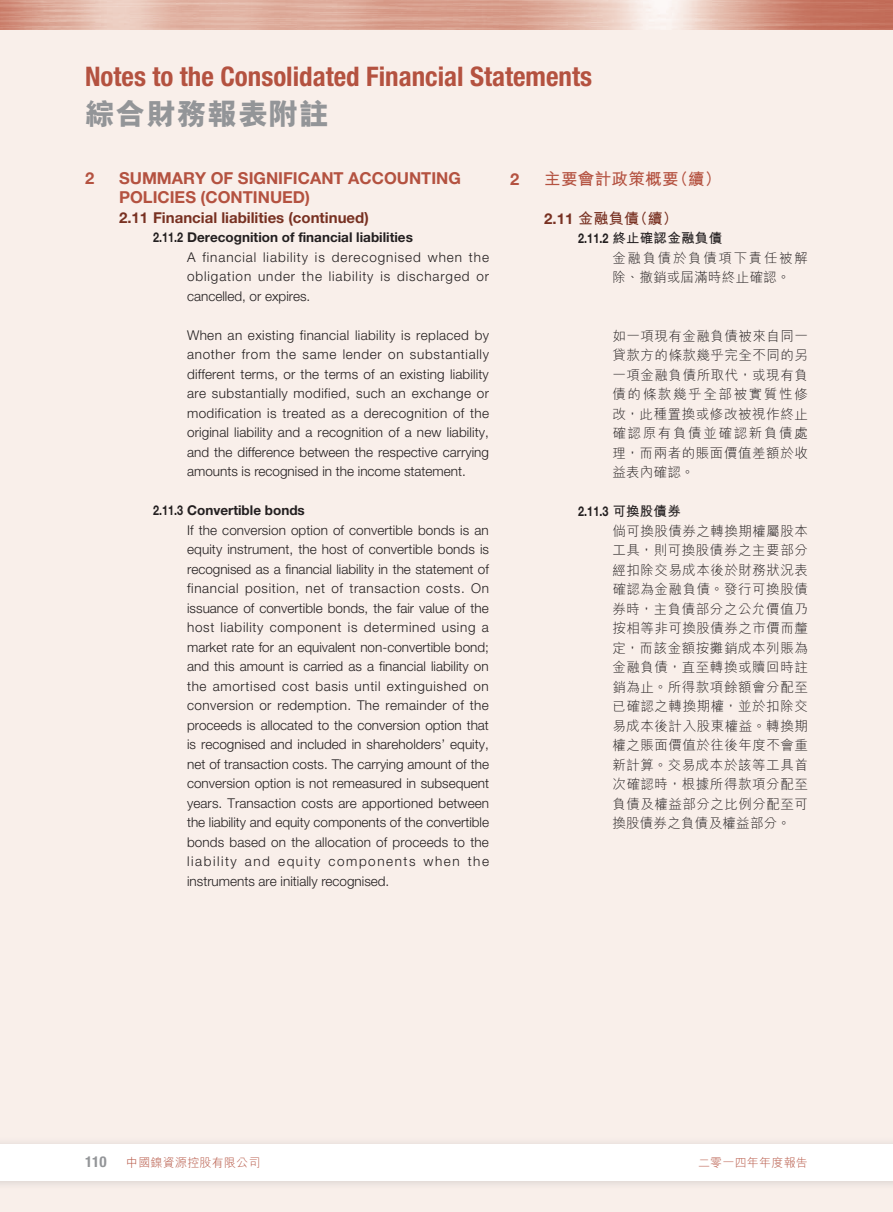
<style>
.page{position:relative;width:893px;height:1212px;background:#f9efea}
.page>*{position:absolute;margin:0;border:0;box-sizing:border-box;transform-origin:0 0}
.t1{font:800 30px "M Hei HK";letter-spacing:.02em;color:#939598}
.t2{font:700 condensed 27px "Helvetica Neue LT Std";color:#b45240}
._01_H1_E{font:700 16.5px/19.5px "Helvetica Neue LT Std";color:#b45240}
._001_H1_C{font:700 16.5px "M Hei HK";letter-spacing:.02em;color:#b45240}
._001_H1_C-2{font:700 16.5px "Helvetica Neue LT Std";color:#b45240}
._02_H2_E{font:700 15px "Helvetica Neue LT Std";color:#783122}
._002_H2_C{font:700 15px "M Hei HK";color:#783122}
.t3{font:700 condensed 15px "Helvetica Neue LT Std";color:#939598}
._00_txt_E{font:300 13.5px/19.5px "Helvetica Neue LT Std";color:#231f20;text-align:justify}
._000_txt_C{font:300 13.5px/19.5px "M Hei HK";letter-spacing:.04em;color:#231f20;text-align:justify}
._03_H3_E{font:700 13.5px "Helvetica Neue LT Std";color:#231f20;scale:.8 1}
._000_txt_C-2{font:300 13.5px/19.5px "M Hei HK";letter-spacing:.125em;color:#231f20}
._003_H3_C{font:700 13.5px "M Hei HK";letter-spacing:.02em;color:#231f20}
._003_H3_C-2{font:700 13.5px "Helvetica Neue LT Std";color:#231f20;scale:.8 1}
.t4{font:300 12px "M Hei HK";letter-spacing:.02em;color:#b45240}
.s1{font-family:"Helvetica Neue LT Std"}
.s2{font-family:"M Hei HK"}
</style>
<div class="page">
<div style="left:0;top:1137px;width:893px;height:54px;background:#939598;opacity:.35"></div>
<div style="left:0;top:1144px;width:893px;height:36px;background:#fff"></div>
<img style="left:0;top:0;width:893px;height:30px">
<h2 class="t2" style="left:85px;top:60px;width:508px">Notes to the Consolidated Financial Statements</h2>
<h1 class="t1" style="left:85px;top:99px;width:246px">綜合財務報表附註</h1>
<p class="_01_H1_E" style="left:85px;top:168px;width:11px">2</p>
<p class="_01_H1_E" style="left:119px;top:168px;width:343px">SUMMARY OF SIGNIFICANT ACCOUNTING<br>POLICIES (CONTINUED)</p>
<p class="_02_H2_E" style="left:119px;top:208px;width:251px">2.11 Financial liabilities (continued)</p>
<p class="_03_H3_E" style="left:153px;top:229px;width:326px">2.11.2 Derecognition of financial liabilities</p>
<p class="_00_txt_E" style="left:187px;top:247px;width:304px">A financial liability is derecognised when the obligation under the liability is discharged or cancelled, or expires.</p>
<p class="_00_txt_E" style="left:187px;top:325px;width:304px">When an existing financial liability is replaced by another from the same lender on substantially different terms, or the terms of an existing liability are substantially modified, such an exchange or modification is treated as a derecognition of the original liability and a recognition of a new liability, and the difference between the respective carrying amounts is recognised in the income statement.</p>
<p class="_03_H3_E" style="left:153px;top:502px;width:191px">2.11.3 Convertible bonds</p>
<p class="_00_txt_E" style="left:187px;top:520px;width:304px">If the conversion option of convertible bonds is an equity instrument, the host of convertible bonds is recognised as a financial liability in the statement of financial position, net of transaction costs. On issuance of convertible bonds, the fair value of the host liability component is determined using a market rate for an equivalent non-convertible bond; and this amount is carried as a financial liability on the amortised cost basis until extinguished on conversion or redemption. The remainder of the proceeds is allocated to the conversion option that is recognised and included in shareholders’ equity, net of transaction costs. The carrying amount of the conversion option is not remeasured in subsequent years. Transaction costs are apportioned between the liability and equity components of the convertible bonds based on the allocation of proceeds to the liability and equity components when the instruments are initially recognised.</p>
<p class="_001_H1_C-2" style="left:510px;top:169px;width:11px">2</p>
<p class="_001_H1_C" style="left:544px;top:167px;width:178px">主要會計政策概要（續）</p>
<p class="_002_H2_C" style="left:544px;top:207px;width:135px"><span class="s1">2.11</span> 金融負債（續）</p>
<p class="_003_H3_C" style="left:578px;top:229px;width:145px"><span class="s1">2.11.2</span> 終止確認金融負債</p>
<p class="_000_txt_C-2" style="left:612px;top:248px;width:197px">金融負債於負債項下責任被解除、撤銷或屆滿時終止確認。</p>
<p class="_000_txt_C" style="left:612px;top:326px;width:197px">如一項現有金融負債被來自同一貸款方的條款幾乎完全不同的另一項金融負債所取代，或現有負債的條款幾乎全部被實質性修改，此種置換或修改被視作終止確認原有負債並確認新負債處理，而兩者的賬面價值差額於收益表內確認。</p>
<p class="_003_H3_C-2" style="left:578px;top:503px;width:130px">2.11.3 <span class="s2">可換股債券</span></p>
<p class="_000_txt_C" style="left:612px;top:521px;width:197px">倘可換股債券之轉換期權屬股本工具，則可換股債券之主要部分經扣除交易成本後於財務狀況表確認為金融負債。發行可換股債券時，主負債部分之公允價值乃按相等非可換股債券之市價而釐定，而該金額按攤銷成本列賬為金融負債，直至轉換或贖回時註銷為止。所得款項餘額會分配至已確認之轉換期權，並於扣除交易成本後計入股東權益。轉換期權之賬面價值於往後年度不會重新計算。交易成本於該等工具首次確認時，根據所得款項分配至負債及權益部分之比例分配至可換股債券之負債及權益部分。</p>
<p class="t3" style="left:85px;top:1152px;width:23px">110</p>
<p class="t4" style="left:126px;top:1157px;width:136px">中國鎳資源控股有限公司</p>
<p class="t4" style="left:698px;top:1157px;width:111px">二零一四年年度報告</p>
</div>
